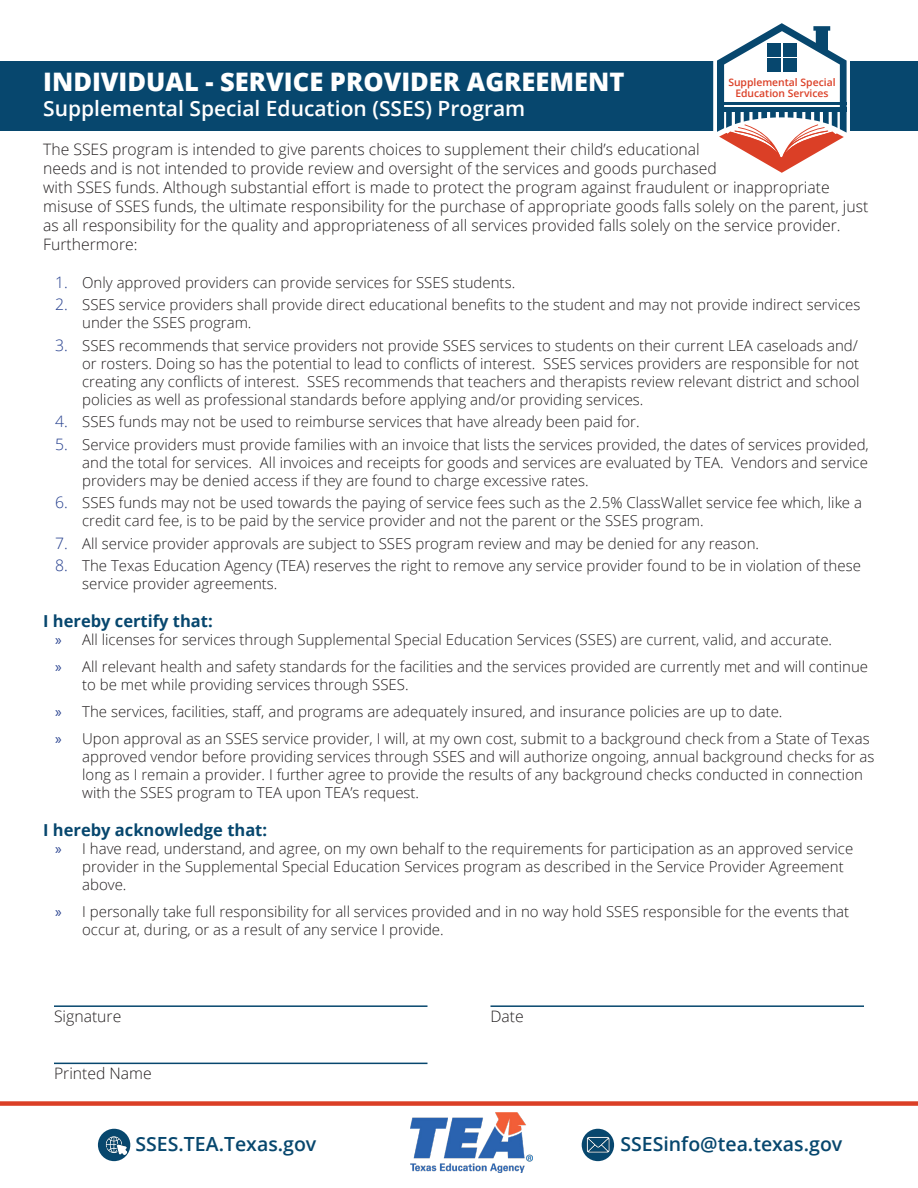
<style>
.page{position:relative;width:918px;height:1188px;background:#fff}
.page>*{position:absolute;margin:0;border:0;box-sizing:border-box;transform-origin:0 0}
.t1{font:800 25.5px "Open Sans";color:#fff}
.t2{font:600 21px "Open Sans";color:#fff}
.t3{font:600 19.5px "Open Sans";color:#07476e}
.t4{font:700 16.5px "Open Sans";color:#07476e}
.t5{font:300 15.75px/18.9px "Open Sans";color:#231f20}
.t6{font:300 15px/18px "Open Sans";color:#231f20}
.t7{font:600 10.35px/11.1px "Open Sans";color:#db3f26;text-align:center}
.s1{font-size:15.75px;color:#253f8e}
.s2{font-family:"Myriad Pro";font-weight:400;font-size:15.75px;color:#253f8e}
</style>
<div class="page">
<div style="left:0;top:61px;width:918px;height:69px;background:#07476e"></div>
<div style="left:0;top:1101px;width:918px;height:5px;background:#db3f26"></div>
<img style="left:410px;top:1113px;width:123px;height:60px">
<div style="left:98px;top:1129px;width:32px;height:32px;background:#07476e;border-radius:50%"></div>
<div style="left:582px;top:1129px;width:32px;height:32px;background:#07476e;border-radius:50%"></div>
<img style="left:584px;top:1135px;width:28px;height:20px">
<img style="left:98px;top:1132px;width:33px;height:26px">
<svg style="left:713px;top:23px;width:137px;height:150px"></svg>
<hr style="left:54px;top:1005px;width:374px;height:2px;background:#07476e">
<hr style="left:490px;top:1005px;width:374px;height:2px;background:#07476e">
<hr style="left:54px;top:1063px;width:374px;height:1px;background:#07476e">
<p class="t1" style="left:43px;top:63px;width:583px">INDIVIDUAL - SERVICE PROVIDER AGREEMENT</p>
<p class="t2" style="left:43px;top:94px;width:484px">Supplemental Special Education (SSES) Program</p>
<p class="t7" style="left:728px;top:76px;width:109px">Supplemental Special<br>Education Services</p>
<p class="t5" style="left:43px;top:140px;width:827px">The SSES program is intended to give parents choices to supplement their child’s educational<br>needs and is not intended to provide review and oversight of the services and goods purchased<br>with SSES funds. Although substantial effort is made to protect the program against fraudulent or inappropriate misuse of SSES funds, the ultimate responsibility for the purchase of appropriate goods falls solely on the parent, just as all responsibility for the quality and appropriateness of all services provided falls solely on the service provider.<br>Furthermore:</p>
<p class="t6" style="left:55px;top:273px;width:462px"><span class="s1">1.</span> Only approved providers can provide services for SSES students.</p>
<p class="t6" style="left:82px;top:295px;width:780px;text-indent:-27px"><span class="s1">2.</span> SSES service providers shall provide direct educational benefits to the student and may not provide indirect services under the SSES program.</p>
<p class="t6" style="left:82px;top:336px;width:779px;text-align:justify;text-indent:-27px"><span class="s1">3.</span> SSES recommends that service providers not provide SSES services to students on their current LEA caseloads and/ or rosters. Doing so has the potential to lead to conflicts of interest. SSES services providers are responsible for not creating any conflicts of interest. SSES recommends that teachers and therapists review relevant district and school policies as well as professional standards before applying and/or providing services.</p>
<p class="t6" style="left:55px;top:412px;width:586px"><span class="s1">4.</span> SSES funds may not be used to reimburse services that have already been paid for.</p>
<p class="t6" style="left:82px;top:435px;width:788px;text-align:justify;text-indent:-27px"><span class="s1">5.</span> Service providers must provide families with an invoice that lists the services provided, the dates of services provided, and the total for services. All invoices and receipts for goods and services are evaluated by TEA. Vendors and service providers may be denied access if they are found to charge excessive rates.</p>
<p class="t6" style="left:82px;top:493px;width:781px;text-indent:-27px"><span class="s1">6.</span> SSES funds may not be used towards the paying of service fees such as the 2.5% ClassWallet service fee which, like a credit card fee, is to be paid by the service provider and not the parent or the SSES program.</p>
<p class="t6" style="left:55px;top:534px;width:705px"><span class="s1">7.</span> All service provider approvals are subject to SSES program review and may be denied for any reason.</p>
<p class="t6" style="left:82px;top:556px;width:780px;text-indent:-27px"><span class="s1">8.</span> The Texas Education Agency (TEA) reserves the right to remove any service provider found to be in violation of these service provider agreements.</p>
<p class="t4" style="left:43px;top:609px;width:171px">I hereby certify that:</p>
<p class="t6" style="left:55px;top:630px;width:778px"><span class="s2">»</span> All licenses for services through Supplemental Special Education Services (SSES) are current, valid, and accurate.</p>
<p class="t6" style="left:82px;top:657px;width:787px;text-indent:-27px"><span class="s2">»</span> All relevant health and safety standards for the facilities and the services provided are currently met and will continue to be met while providing services through SSES.</p>
<p class="t6" style="left:55px;top:702px;width:729px"><span class="s2">»</span> The services, facilities, staff, and programs are adequately insured, and insurance policies are up to date.</p>
<p class="t6" style="left:82px;top:729px;width:794px;text-indent:-27px"><span class="s2">»</span> Upon approval as an SSES service provider, I will, at my own cost, submit to a background check from a State of Texas approved vendor before providing services through SSES and will authorize ongoing, annual background checks for as long as I remain a provider. I further agree to provide the results of any background checks conducted in connection with the SSES program to TEA upon TEA’s request.</p>
<p class="t4" style="left:43px;top:818px;width:225px">I hereby acknowledge that:</p>
<p class="t6" style="left:82px;top:839px;width:773px;text-indent:-27px"><span class="s2">»</span> I have read, understand, and agree, on my own behalf to the requirements for participation as an approved service provider in the Supplemental Special Education Services program as described in the Service Provider Agreement above.</p>
<p class="t6" style="left:82px;top:902px;width:769px;text-indent:-27px"><span class="s2">»</span> I personally take full responsibility for all services provided and in no way hold SSES responsible for the events that occur at, during, or as a result of any service I provide.</p>
<p class="t5" style="left:54px;top:1006px;width:69px">Signature</p>
<p class="t5" style="left:490px;top:1006px;width:35px">Date</p>
<p class="t5" style="left:54px;top:1064px;width:99px">Printed Name</p>
<h3 class="t3" style="left:135px;top:1130px;width:182px">SSES.TEA.Texas.gov</h3>
<h3 class="t3" style="left:620px;top:1130px;width:223px">SSESinfo@tea.texas.gov</h3>
</div>
